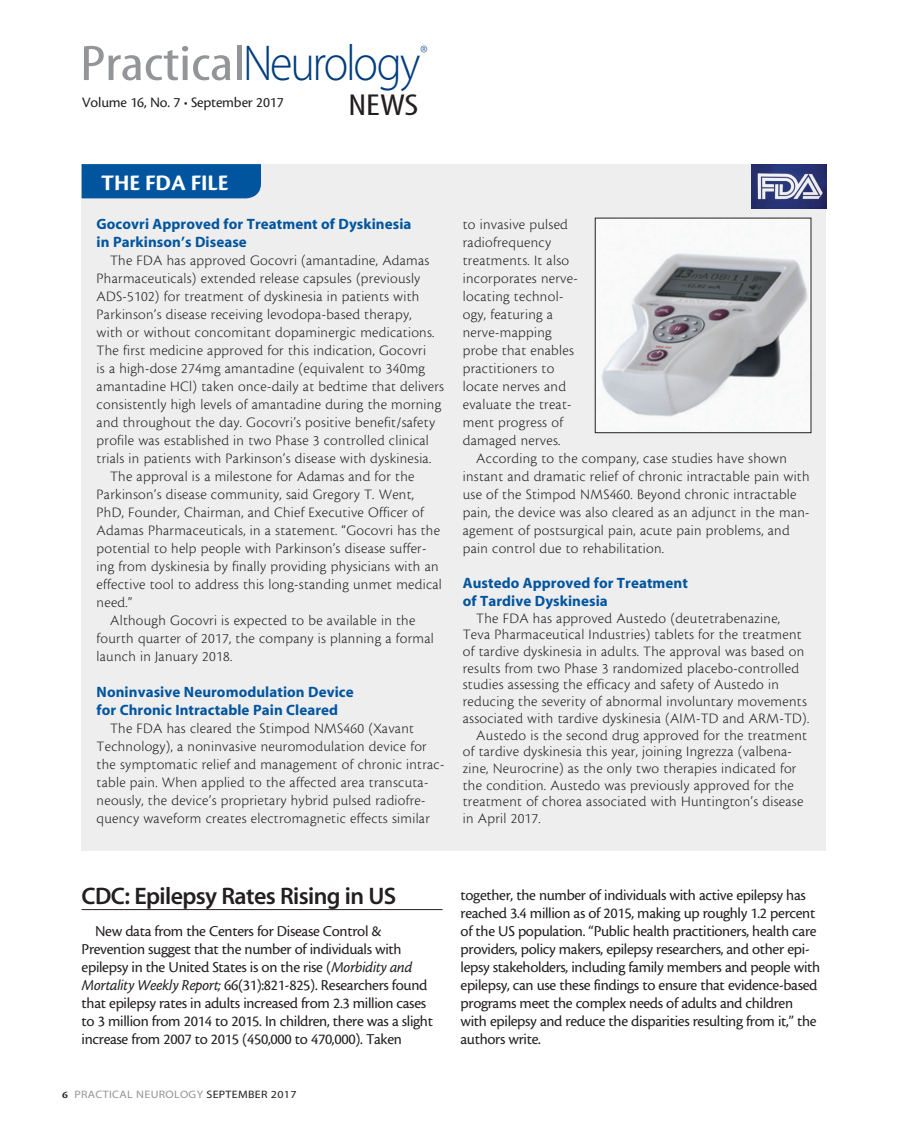
<style>
.page{position:relative;width:905px;height:1134px;background:#fff}
.page>*{position:absolute;margin:0;border:0;box-sizing:border-box;transform-origin:0 0}
.t1{font:50.55px "Myriad MM 400 300";color:#939598;scale:1.26 1}
.t2{font:30.45px "Myriad MM 400 300";color:#231f20;scale:1.26 1}
.subhead{font:24px "Myriad MM 565 600";letter-spacing:-.025em;color:#231f20}
.sidebar_h1{font:23.1px "Cronos MM 700 15";color:#fff}
.body{font:15.75px/18px "Cronos MM 408 10";letter-spacing:-.02em;color:#231f20}
.t3{font:15.3px "Myriad MM 215 600";color:#013d7d;scale:.91 1}
.sidebar_body{font:15px/18px "Cronos MM 250 10";letter-spacing:.02em;color:#231f20}
.sidebar_deck{font:15px/18px "Myriad MM 700 600";letter-spacing:.005em;color:#01559f}
.t4{font:15px "Cronos MM 408 10";letter-spacing:-.01em;color:#231f20}
.t5{font:10.8px "Myriad MM 400 600";letter-spacing:.025em;color:#939598;scale:1.11 1}
.s1{font-family:"Myriad MM 215 600";font-size:50.7px;color:#013d7d}
.s2{font-family:"Cronos MM It 408 10"}
.s3{font-family:"Cronos MM 574 8";font-size:10.2px;color:#231f20}
.s4{color:#231f20}
</style>
<div class="page">
<hr style="left:82px;top:909px;width:360px;height:1px;background:#231f20">
<div style="left:82px;top:164px;width:744px;height:687px;background:#eeeeef"></div>
<div style="left:82px;top:164px;width:179px;height:34px;background:#01559f"></div>
<img style="left:751px;top:164px;width:75px;height:44px">
<img style="left:597px;top:220px;width:212px;height:211px">
<div style="left:595px;top:218px;width:216px;height:215px;border:1px solid #231f20"></div>
<h1 class="t1" style="left:80px;top:38px;width:271px">Practical<span class="s1">Neurology</span></h1>
<p class="t3" style="left:420px;top:44px;width:9px">®</p>
<h2 class="t2" style="left:348px;top:90px;width:57px">NEWS</h2>
<p class="t4" style="left:82px;top:94px;width:203px">Volume 16, No. 7 • September 2017</p>
<p class="sidebar_h1" style="left:101px;top:171px;width:129px">THE FDA FILE</p>
<p class="sidebar_deck" style="left:97px;top:216px;width:316px">Gocovri Approved for Treatment of Dyskinesia in Parkinson’s Disease</p>
<p class="sidebar_body" style="left:97px;top:252px;width:349px;text-indent:14px">The FDA has approved Gocovri (amantadine, Adamas Pharmaceuticals) extended release capsules (previously ADS-5102) for treatment of dyskinesia in patients with Parkinson’s disease receiving levodopa-based therapy,<br>with or without concomitant dopaminergic medications.<br>The first medicine approved for this indication, Gocovri<br>is a high-dose 274mg amantadine (equivalent to 340mg amantadine HCl) taken once-daily at bedtime that delivers consistently high levels of amantadine during the morning and throughout the day. Gocovri’s positive benefit/safety profile was established in two Phase 3 controlled clinical trials in patients with Parkinson’s disease with dyskinesia.</p>
<p class="sidebar_body" style="left:97px;top:468px;width:347px;text-indent:14px">The approval is a milestone for Adamas and for the Parkinson’s disease community, said Gregory T. Went, PhD, Founder, Chairman, and Chief Executive Officer of Adamas Pharmaceuticals, in a statement. “Gocovri has the potential to help people with Parkinson’s disease suffer&shy;ing from dyskinesia by finally providing physicians with an effective tool to address this long-standing unmet medical need.”</p>
<p class="sidebar_body" style="left:97px;top:612px;width:339px;text-indent:14px">Although Gocovri is expected to be available in the fourth quarter of 2017, the company is planning a formal launch in January 2018.</p>
<p class="sidebar_deck" style="left:97px;top:684px;width:258px">Noninvasive Neuromodulation Device for Chronic Intractable Pain Cleared</p>
<p class="sidebar_body" style="left:97px;top:720px;width:349px;text-indent:14px">The FDA has cleared the Stimpod NMS460 (Xavant Technology), a noninvasive neuromodulation device for the symptomatic relief and management of chronic intrac&shy;table pain. When applied to the affected area transcuta&shy;neously, the device’s proprietary hybrid pulsed radiofre&shy;quency waveform creates electromagnetic effects similar</p>
<p class="sidebar_body" style="left:463px;top:216px;width:116px">to invasive pulsed radiofrequency treatments. It also incorporates nerve&shy;locating technol&shy;ogy, featuring a nerve-mapping probe that enables practitioners to locate nerves and evaluate the treat&shy;ment progress of damaged nerves.</p>
<p class="sidebar_body" style="left:463px;top:450px;width:348px;text-indent:14px">According to the company, case studies have shown instant and dramatic relief of chronic intractable pain with use of the Stimpod NMS460. Beyond chronic intractable pain, the device was also cleared as an adjunct in the man&shy;agement of postsurgical pain, acute pain problems, and pain control due to rehabilitation.</p>
<p class="sidebar_deck" style="left:463px;top:575px;width:227px">Austedo Approved for Treatment of Tardive Dyskinesia</p>
<p class="sidebar_body" style="left:463px;top:610px;width:348px;line-height:16.6px;text-indent:14px">The FDA has approved Austedo (deutetrabenazine, Teva Pharmaceutical Industries) tablets for the treatment of tardive dyskinesia in adults. The approval was based on results from two Phase 3 randomized placebo-controlled studies assessing the efficacy and safety of Austedo in reducing the severity of abnormal involuntary movements associated with tardive dyskinesia (AIM-TD and ARM-TD).</p>
<p class="sidebar_body" style="left:463px;top:727px;width:345px;line-height:16.6px;text-indent:14px">Austedo is the second drug approved for the treatment of tardive dyskinesia this year, joining Ingrezza (valbena&shy;zine, Neurocrine) as the only two therapies indicated for the condition. Austedo was previously approved for the treatment of chorea associated with Huntington’s disease in April 2017.</p>
<p class="subhead" style="left:82px;top:884px;width:316px">CDC: Epilepsy Rates Rising in US</p>
<p class="body" style="left:82px;top:922px;width:353px;text-indent:14px">New data from the Centers for Disease Control &amp; Prevention suggest that the number of individuals with epilepsy in the United States is on the rise (<span class="s2">Morbidity and Mortality Weekly Report;</span> 66(31):821-825). Researchers found that epilepsy rates in adults increased from 2.3 million cases to 3 million from 2014 to 2015. In children, there was a slight increase from 2007 to 2015 (450,000 to 470,000). Taken</p>
<p class="t5" style="left:62px;top:1089px;width:212px"><span class="s3">6</span> PRACTICAL NEUROLOGY <span class="s4">SEPTEMBER 2017</span></p>
<p class="body" style="left:460px;top:886px;width:361px">together, the number of individuals with active epilepsy has reached 3.4 million as of 2015, making up roughly 1.2 percent of the US population. “Public health practitioners, health care providers, policy makers, epilepsy researchers, and other epi&shy;lepsy stakeholders, including family members and people with epilepsy, can use these findings to ensure that evidence-based programs meet the complex needs of adults and children with epilepsy and reduce the disparities resulting from it,” the authors write.</p>
</div>
